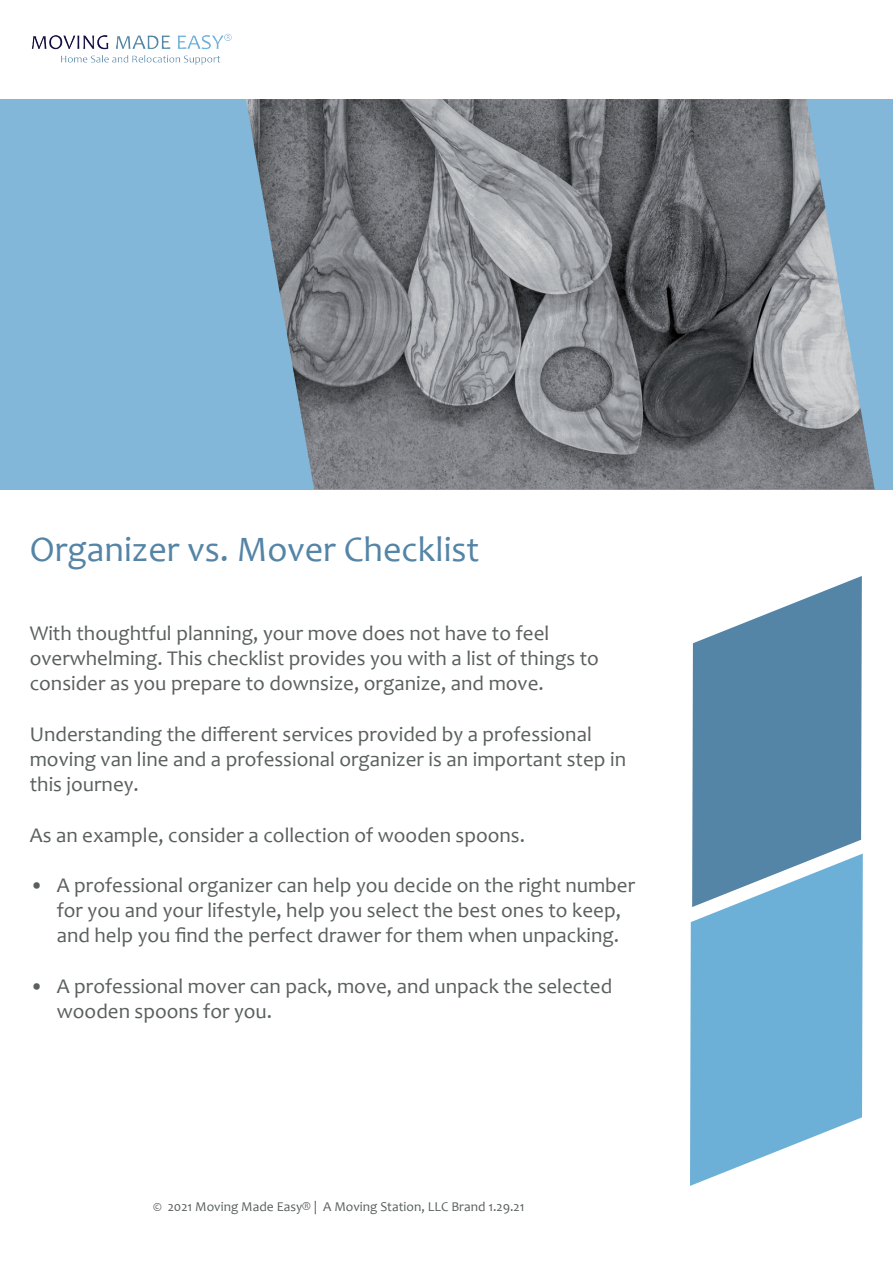
<style>
.page{position:relative;width:893px;height:1263px;background:#fff}
.page>*{position:absolute;margin:0;border:0;box-sizing:border-box;transform-origin:0 0}
.t1{font:36px "Candara";color:#5484a6}
.t2{font:21px/25.2px "Candara";color:#5a605e}
.t3{font:13.5px "Candara";color:#5a605e}
</style>
<div class="page">
<div style="left:0;top:99px;width:893px;height:390px;background:#82b7da"></div>
<img style="left:246px;top:99px;width:629px;height:390px">
<img style="left:31px;top:33px;width:201px;height:32px">
<svg style="left:690px;top:853px;width:173px;height:333px;background:#81badc"></svg>
<svg style="left:692px;top:576px;width:170px;height:331px;background:#6e98b6"></svg>
<h1 class="t1" style="left:30px;top:527px;width:451px">Organizer vs. Mover Checklist</h1>
<p class="t2" style="left:30px;top:620px;width:571px">With thoughtful planning, your move does not have to feel overwhelming. This checklist provides you with a list of things to consider as you prepare to downsize, organize, and move.</p>
<p class="t2" style="left:30px;top:721px;width:598px">Understanding the different services provided by a professional moving van line and a professional organizer is an important step in this journey.</p>
<p class="t2" style="left:30px;top:822px;width:497px">As an example, consider a collection of wooden spoons.</p>
<p class="t2" style="left:57px;top:872px;width:580px;text-indent:-27px">• A professional organizer can help you decide on the right number for you and your lifestyle, help you select the best ones to keep, and help you find the perfect drawer for them when unpacking.</p>
<p class="t2" style="left:57px;top:973px;width:557px;text-indent:-27px">• A professional mover can pack, move, and unpack the selected wooden spoons for you.</p>
<p class="t3" style="left:153px;top:1198px;width:373px">© 2021 Moving Made Easy® | A Moving Station, LLC Brand 1.29.21</p>
</div>
